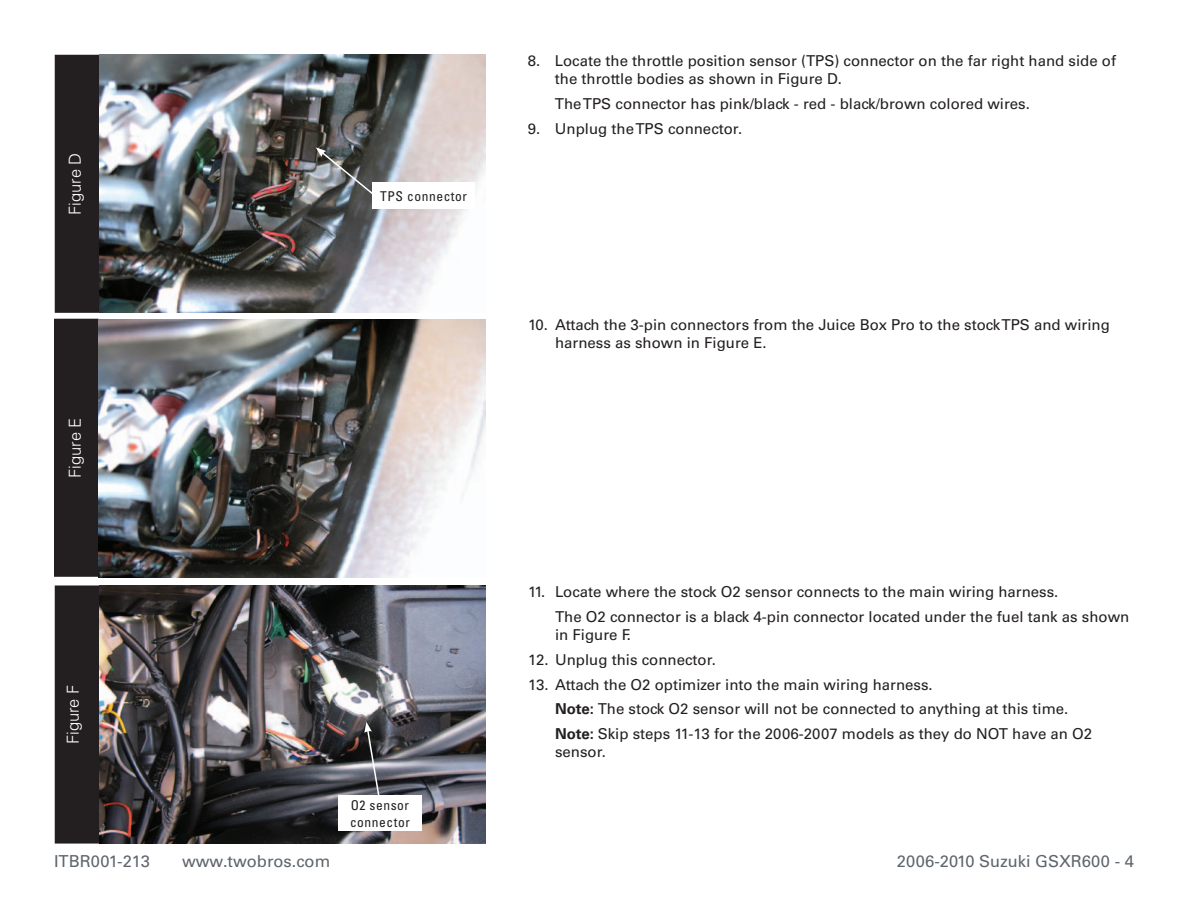
<style>
.page{position:relative;width:1188px;height:918px;background:#fff}
.page>*{position:absolute;margin:0;border:0;box-sizing:border-box;transform-origin:0 0}
.t1{font:16.5px "Univers";color:#5e656c}
.t2{font:300 16.5px "Univers";color:#fff}
.Numbered_Top{font:15px/18px "Univers";color:#231f20}
.Indent{font:15px/18px "Univers";color:#231f20}
.Numbered{font:15px "Univers";color:#231f20}
.Callouts{font:condensed 13.5px/16.2px "Univers";letter-spacing:.04em;color:#231f20}
.s1{font-weight:700}
</style>
<div class="page">
<div style="left:57px;top:57px;width:40px;height:254px;background:#231f20"></div>
<div style="left:55px;top:55px;width:44px;height:258px;border:4px solid #231f20"></div>
<div style="left:56px;top:321px;width:40px;height:254px;background:#231f20"></div>
<div style="left:54px;top:319px;width:45px;height:258px;border:4px solid #231f20"></div>
<div style="left:57px;top:588px;width:40px;height:253px;background:#231f20"></div>
<div style="left:55px;top:585px;width:44px;height:259px;border:4px solid #231f20"></div>
<img style="left:99px;top:55px;width:387px;height:258px">
<div style="left:372px;top:183px;width:103px;height:26px;background:#fff"></div>
<img style="left:99px;top:585px;width:387px;height:259px">
<img style="left:99px;top:319px;width:386px;height:258px">
<div style="left:338px;top:795px;width:84px;height:36px;background:#fff"></div>
<svg style="left:316px;top:147px;width:61px;height:51px;background:#6a6d6d"></svg>
<svg style="left:364px;top:722px;width:18px;height:73px"></svg>
<p class="t2" style="left:65px;top:215px;width:64px;rotate:-90deg">Figure D</p>
<p class="t2" style="left:65px;top:478px;width:62px;rotate:-90deg">Figure E</p>
<p class="t2" style="left:63px;top:744px;width:61px;rotate:-90deg">Figure F</p>
<p class="Callouts" style="left:380px;top:188px;width:88px">TPS connector</p>
<p class="Numbered_Top" style="left:555px;top:52px;width:563px;text-indent:-27px">8. Locate the throttle position sensor (TPS) connector on the far right hand side of the throttle bodies as shown in Figure D.</p>
<p class="Indent" style="left:555px;top:95px;width:477px">The TPS connector has pink/black - red - black/brown colored wires.</p>
<p class="Numbered" style="left:528px;top:119px;width:216px">9. Unplug the TPS connector.</p>
<p class="Numbered_Top" style="left:555px;top:316px;width:556px;text-indent:-27px">10. Attach the 3-pin connectors from the Juice Box Pro to the stock TPS and wiring harness as shown in Figure E.</p>
<p class="Callouts" style="left:350px;top:797px;width:61px">O2 sensor connector</p>
<p class="Numbered_Top" style="left:528px;top:583px;width:532px">11. Locate where the stock O2 sensor connects to the main wiring harness.</p>
<p class="Indent" style="left:555px;top:608px;width:576px">The O2 connector is a black 4-pin connector located under the fuel tank as shown in Figure F.</p>
<p class="Numbered" style="left:528px;top:651px;width:189px">12. Unplug this connector.</p>
<p class="Numbered" style="left:528px;top:675px;width:406px">13. Attach the O2 optimizer into the main wiring harness.</p>
<p class="Numbered_Top" style="left:555px;top:697px;width:539px;line-height:24.8px"><span class="s1">Note:</span> The stock O2 sensor will not be connected to anything at this time.<br><span class="s1">Note:</span> Skip steps 11-13 for the 2006-2007 models as they do NOT have an O2</p>
<p class="Numbered_Top" style="left:555px;top:743px;width:52px">sensor.</p>
<p class="t1" style="left:54px;top:852px;width:98px">ITBR001-213</p>
<p class="t1" style="left:182px;top:852px;width:150px">www.twobros.com</p>
<p class="t1" style="left:897px;top:852px;width:239px">2006-2010 Suzuki GSXR600 - 4</p>
</div>
